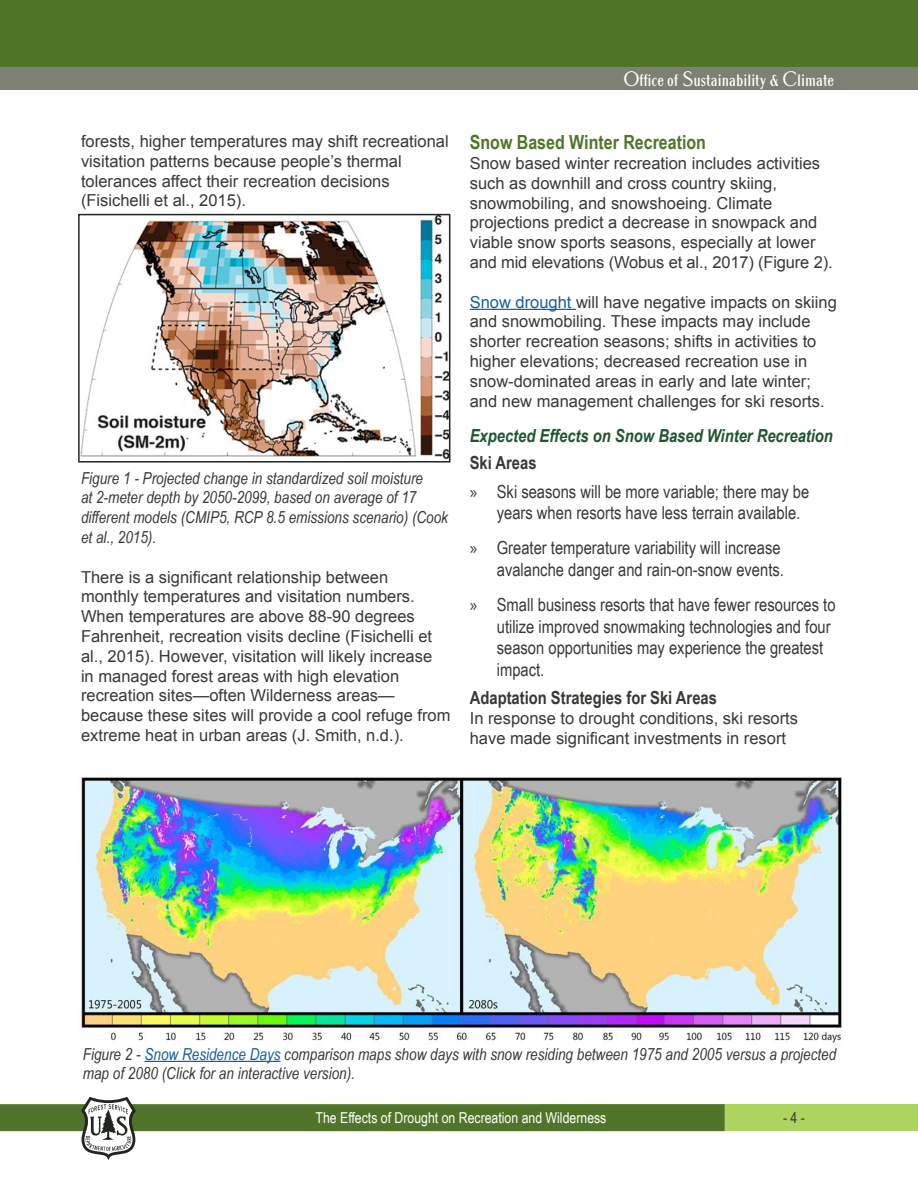
<style>
.page{position:relative;width:918px;height:1188px;background:#fff}
.page>*{position:absolute;margin:0;border:0;box-sizing:border-box;transform-origin:0 0}
.Body{font:700 19.5px "Arial Narrow";color:#50752a}
.t1{font:18px/21.6px "Arial Narrow";color:#383935}
.Heading_3{font:italic 700 18px "Arial Narrow";color:#205532}
.Heading_2{font:700 18px "Arial Narrow";color:#383935}
.Body-2{font:16.5px/19.8px "Arial";color:#383935}
.t2{font:italic 16.5px/19.8px "Arial Narrow";color:#383935}
.t3{font:15.6px "Altrincham Con";color:#fff}
.t4{font:15px "Arial Narrow";color:#fff}
.t5{font:15px "Arial Narrow";color:#383935}
.s1{font-family:"Altrincham";font-size:20.4px}
.s2{color:#175d9e}
.s3{font-family:"Myriad Pro"}
</style>
<div class="page">
<div style="left:0;top:0;width:918px;height:68px;background:#50752a"></div>
<div style="left:0;top:67px;width:918px;height:23px;background:#807f74"></div>
<div style="left:539px;top:1104px;width:379px;height:27px;background:#add461"></div>
<div style="left:0;top:1104px;width:725px;height:27px;background:#50752a"></div>
<svg style="left:81px;top:1097px;width:55px;height:63px"></svg>
<img style="left:81px;top:217px;width:366px;height:243px">
<hr style="left:470px;top:309px;width:106px;height:1px;background:#175d9e">
<hr style="left:144px;top:1061px;width:137px;height:1px;background:#175d9e">
<img style="left:80px;top:775px;width:762px;height:269px">
<div style="left:78px;top:214px;width:372px;height:249px;border:2px solid #222620"></div>
<p class="Body-2" style="left:81px;top:131px;width:369px">forests, higher temperatures may shift recreational visitation patterns because people’s thermal tolerances affect their recreation decisions (Fisichelli et al., 2015).</p>
<p class="t2" style="left:81px;top:468px;width:369px">Figure 1 - Projected change in standardized soil moisture<br>at 2-meter depth by 2050-2099, based on average of 17 different models (CMIP5, RCP 8.5 emissions scenario) (Cook et al., 2015).</p>
<p class="Body-2" style="left:81px;top:567px;width:371px">There is a significant relationship between<br>monthly temperatures and visitation numbers.<br>When temperatures are above 88-90 degrees Fahrenheit, recreation visits decline (Fisichelli et al., 2015). However, visitation will likely increase<br>in managed forest areas with high elevation recreation sites—often Wilderness areas— because these sites will provide a cool refuge from extreme heat in urban areas (J. Smith, n.d.).</p>
<p class="t3" style="left:623px;top:71px;width:212px"><span class="s1">O</span>ffice of <span class="s1">S</span>ustainability &amp; <span class="s1">C</span>limate</p>
<p class="Body" style="left:470px;top:128px;width:238px">Snow Based Winter Recreation</p>
<p class="Body-2" style="left:470px;top:153px;width:364px">Snow based winter recreation includes activities such as downhill and cross country skiing, snowmobiling, and snowshoeing. Climate projections predict a decrease in snowpack and viable snow sports seasons, especially at lower and mid elevations (Wobus et al., 2017) (Figure 2).</p>
<p class="Body-2" style="left:470px;top:292px;width:369px"><span class="s2">Snow drought</span> will have negative impacts on skiing and snowmobiling. These impacts may include shorter recreation seasons; shifts in activities to higher elevations; decreased recreation use in snow-dominated areas in early and late winter; and new management challenges for ski resorts.</p>
<h3 class="Heading_3" style="left:470px;top:422px;width:365px">Expected Effects on Snow Based Winter Recreation</h3>
<h2 class="Heading_2" style="left:470px;top:449px;width:68px">Ski Areas</h2>
<p class="t1" style="left:497px;top:480px;width:314px;text-indent:-27px"><span class="s3">»</span> Ski seasons will be more variable; there may be years when resorts have less terrain available.</p>
<p class="t1" style="left:470px;top:537px;width:316px;text-align:right"><span class="s3">»</span> Greater temperature variability will increase avalanche danger and rain-on-snow events.</p>
<p class="t1" style="left:497px;top:593px;width:340px;text-indent:-27px"><span class="s3">»</span> Small business resorts that have fewer resources to utilize improved snowmaking technologies and four season opportunities may experience the greatest impact.</p>
<h2 class="Heading_2" style="left:470px;top:684px;width:249px">Adaptation Strategies for Ski Areas</h2>
<p class="Body-2" style="left:470px;top:709px;width:330px">In response to drought conditions, ski resorts have made significant investments in resort</p>
<p class="t2" style="left:83px;top:1044px;width:755px">Figure 2 - <span class="s2">Snow Residence Days</span> comparison maps show days with snow residing between 1975 and 2005 versus a projected map of 2080 (Click for an interactive version).</p>
<p class="t4" style="left:316px;top:1106px;width:292px">The Effects of Drought on Recreation and Wilderness</p>
<p class="t5" style="left:783px;top:1106px;width:23px">- 4 -</p>
</div>
